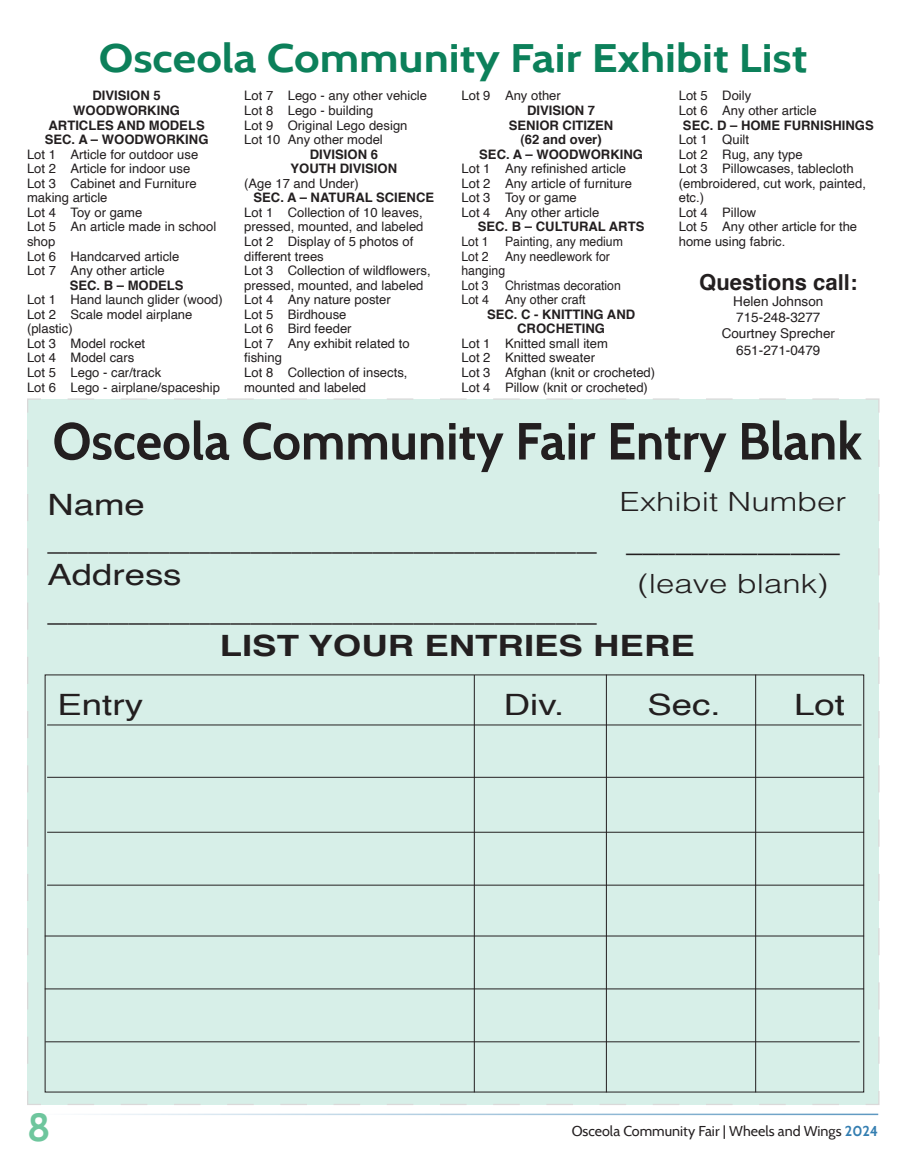
<style>
.page{position:relative;width:905px;height:1175px;background:#fff}
.page>*{position:absolute;margin:0;border:0;box-sizing:border-box;transform-origin:0 0}
.t1{font:700 52.05px "Cabin";color:#231f20}
.t2{font:700 39.6px "Cabin";color:#0c805a;scale:1.15 1}
.t3{font:700 39px "Cabin";color:#6ec69d}
.t4{font:29.4px/35.2px "Helvetica";color:#231f20;scale:1.24 1}
.t5{font:700 29.4px "Helvetica";color:#231f20;scale:1.24 1}
.t6{font:300 26.4px "Helvetica";color:#231f20;scale:1.24 1}
.Body_Text_2{font:700 22.05px "Helvetica";color:#231f20}
.t7{font:14.25px "Cabin";color:#231f20}
.Body_Text_2-2{font:13.5px "Helvetica";color:#231f20}
.Body_Text_2-3{font:13.05px/14.5px "Helvetica";color:#231f20}
.Body_Text_2-4{font:700 13.05px "Helvetica";color:#231f20}
.Body_Text_2-5{font:13.05px "Helvetica";color:#231f20;scale:.94 1}
.Body_Text_2-6{font:13.05px "Helvetica";color:#231f20;scale:.95 1}
.s1{font-weight:700;color:#347eb1}
</style>
<div class="page">
<hr style="left:27px;top:1113px;width:851px;height:2px;background:#347eb1">
<div style="left:27px;top:398px;width:853px;height:707px;background:#d7efe8"></div>
<hr style="left:47px;top:724px;width:814px;height:1px;background:#231f20">
<hr style="left:47px;top:777px;width:817px;height:1px;background:#231f20">
<hr style="left:47px;top:832px;width:817px;height:1px;background:#231f20">
<hr style="left:47px;top:884px;width:817px;height:1px;background:#231f20">
<hr style="left:45px;top:935px;width:819px;height:1px;background:#231f20">
<hr style="left:45px;top:988px;width:819px;height:1px;background:#231f20">
<hr style="left:474px;top:675px;width:1px;height:417px;background:#231f20">
<hr style="left:606px;top:674px;width:1px;height:418px;background:#231f20">
<hr style="left:755px;top:674px;width:1px;height:418px;background:#231f20">
<hr style="left:45px;top:1041px;width:814px;height:1px;background:#231f20">
<p class="t2" style="left:99px;top:34px;width:617px">Osceola Community Fair Exhibit List</p>
<p class="Body_Text_2-4" style="left:92px;top:85px;width:70px">DIVISION 5</p>
<p class="Body_Text_2-4" style="left:73px;top:100px;width:108px">WOODWORKING</p>
<p class="Body_Text_2-4" style="left:49px;top:114px;width:158px">ARTICLES AND MODELS</p>
<p class="Body_Text_2-4" style="left:45px;top:129px;width:165px">SEC. A – WOODWORKING</p>
<p class="Body_Text_2-3" style="left:27px;top:147px;width:173px">Lot 1 Article for outdoor use</p>
<p class="Body_Text_2-3" style="left:27px;top:162px;width:165px">Lot 2 Article for indoor use</p>
<p class="Body_Text_2-3" style="left:27px;top:176px;width:171px">Lot 3 Cabinet and Furniture making article</p>
<p class="Body_Text_2-3" style="left:27px;top:205px;width:117px">Lot 4 Toy or game</p>
<p class="Body_Text_2-3" style="left:27px;top:220px;width:191px">Lot 5 An article made in school shop</p>
<p class="Body_Text_2-3" style="left:27px;top:249px;width:154px">Lot 6 Handcarved article</p>
<p class="Body_Text_2-3" style="left:27px;top:264px;width:139px">Lot 7 Any other article</p>
<p class="Body_Text_2-4" style="left:70px;top:274px;width:115px">SEC. B – MODELS</p>
<p class="Body_Text_2-3" style="left:27px;top:293px;width:197px">Lot 1 Hand launch glider (wood)</p>
<p class="Body_Text_2-3" style="left:27px;top:307px;width:167px">Lot 2 Scale model airplane (plastic)</p>
<p class="Body_Text_2-3" style="left:27px;top:336px;width:120px">Lot 3 Model rocket</p>
<p class="Body_Text_2-3" style="left:27px;top:351px;width:109px">Lot 4 Model cars</p>
<p class="Body_Text_2-3" style="left:27px;top:365px;width:136px">Lot 5 Lego - car/track</p>
<p class="Body_Text_2-3" style="left:27px;top:380px;width:194px">Lot 6 Lego - airplane/spaceship</p>
<p class="Body_Text_2-3" style="left:244px;top:89px;width:184px">Lot 7 Lego - any other vehicle</p>
<p class="Body_Text_2-3" style="left:244px;top:104px;width:131px">Lot 8 Lego - building</p>
<p class="Body_Text_2-3" style="left:244px;top:118px;width:165px">Lot 9 Original Lego design</p>
<p class="Body_Text_2-3" style="left:244px;top:133px;width:140px">Lot 10 Any other model</p>
<p class="Body_Text_2-4" style="left:310px;top:143px;width:70px">DIVISION 6</p>
<p class="Body_Text_2-4" style="left:290px;top:158px;width:108px">YOUTH DIVISION</p>
<p class="Body_Text_2-3" style="left:244px;top:176px;width:116px">(Age 17 and Under)</p>
<p class="Body_Text_2-4" style="left:253px;top:187px;width:182px">SEC. A – NATURAL SCIENCE</p>
<p class="Body_Text_2-3" style="left:244px;top:205px;width:181px">Lot 1 Collection of 10 leaves, pressed, mounted, and labeled</p>
<p class="Body_Text_2-3" style="left:244px;top:234px;width:170px">Lot 2 Display of 5 photos of different trees</p>
<p class="Body_Text_2-3" style="left:244px;top:264px;width:188px">Lot 3 Collection of wildflowers, pressed, mounted, and labeled</p>
<p class="Body_Text_2-3" style="left:244px;top:293px;width:148px">Lot 4 Any nature poster</p>
<p class="Body_Text_2-3" style="left:244px;top:307px;width:104px">Lot 5 Birdhouse</p>
<p class="Body_Text_2-3" style="left:244px;top:322px;width:109px">Lot 6 Bird feeder</p>
<p class="Body_Text_2-3" style="left:244px;top:336px;width:167px">Lot 7 Any exhibit related to fishing</p>
<p class="Body_Text_2-3" style="left:244px;top:365px;width:165px">Lot 8 Collection of insects, mounted and labeled</p>
<p class="t1" style="left:53px;top:410px;width:811px">Osceola Community Fair Entry Blank</p>
<p class="t4" style="left:47px;top:488px;width:444px">Name ___________________________</p>
<p class="t4" style="left:47px;top:558px;width:444px">Address ___________________________</p>
<p class="t5" style="left:220px;top:622px;width:384px">LIST YOUR ENTRIES HERE</p>
<p class="t4" style="left:58px;top:687px;width:70px">Entry</p>
<p class="t4" style="left:504px;top:687px;width:50px">Div.</p>
<p class="t4" style="left:647px;top:687px;width:61px">Sec.</p>
<p class="t4" style="left:794px;top:687px;width:42px">Lot</p>
<p class="Body_Text_2-3" style="left:461px;top:89px;width:101px">Lot 9 Any other</p>
<p class="Body_Text_2-4" style="left:527px;top:100px;width:70px">DIVISION 7</p>
<p class="Body_Text_2-4" style="left:509px;top:114px;width:106px">SENIOR CITIZEN</p>
<p class="Body_Text_2-4" style="left:520px;top:129px;width:83px">(62 and over)</p>
<p class="Body_Text_2-4" style="left:479px;top:143px;width:165px">SEC. A – WOODWORKING</p>
<p class="Body_Text_2-3" style="left:461px;top:162px;width:166px">Lot 1 Any refinished article</p>
<p class="Body_Text_2-3" style="left:461px;top:176px;width:172px">Lot 2 Any article of furniture</p>
<p class="Body_Text_2-3" style="left:461px;top:191px;width:117px">Lot 3 Toy or game</p>
<p class="Body_Text_2-3" style="left:461px;top:205px;width:139px">Lot 4 Any other article</p>
<p class="Body_Text_2-4" style="left:478px;top:216px;width:168px">SEC. B – CULTURAL ARTS</p>
<p class="Body_Text_2-5" style="left:461px;top:231px;width:173px">Lot 1 Painting, any medium</p>
<p class="Body_Text_2-5" style="left:461px;top:246px;width:159px">Lot 2 Any needlework for</p>
<p class="Body_Text_2-5" style="left:461px;top:260px;width:48px">hanging</p>
<p class="Body_Text_2-5" style="left:461px;top:275px;width:171px">Lot 3 Christmas decoration</p>
<p class="Body_Text_2-6" style="left:461px;top:289px;width:132px">Lot 4 Any other craft</p>
<p class="Body_Text_2-4" style="left:487px;top:304px;width:150px">SEC. C - KNITTING AND</p>
<p class="Body_Text_2-4" style="left:517px;top:318px;width:89px">CROCHETING</p>
<p class="Body_Text_2-3" style="left:461px;top:336px;width:148px">Lot 1 Knitted small item</p>
<p class="Body_Text_2-3" style="left:461px;top:351px;width:135px">Lot 2 Knitted sweater</p>
<p class="Body_Text_2-3" style="left:461px;top:365px;width:195px">Lot 3 Afghan (knit or crocheted)</p>
<p class="Body_Text_2-3" style="left:461px;top:380px;width:188px">Lot 4 Pillow (knit or crocheted)</p>
<p class="Body_Text_2-3" style="left:678px;top:89px;width:74px">Lot 5 Doily</p>
<p class="Body_Text_2-3" style="left:678px;top:104px;width:139px">Lot 6 Any other article</p>
<p class="Body_Text_2-4" style="left:683px;top:114px;width:192px">SEC. D – HOME FURNISHINGS</p>
<p class="Body_Text_2-3" style="left:678px;top:133px;width:72px">Lot 1 Quilt</p>
<p class="Body_Text_2-3" style="left:678px;top:147px;width:126px">Lot 2 Rug, any type</p>
<p class="Body_Text_2-3" style="left:678px;top:162px;width:189px">Lot 3 Pillowcases, tablecloth (embroidered, cut work, painted, etc.)</p>
<p class="Body_Text_2-3" style="left:678px;top:205px;width:79px">Lot 4 Pillow</p>
<p class="Body_Text_2-3" style="left:678px;top:220px;width:180px">Lot 5 Any other article for the home using fabric.</p>
<p class="Body_Text_2" style="left:699px;top:264px;width:160px">Questions call:</p>
<p class="Body_Text_2-2" style="left:733px;top:291px;width:92px">Helen Johnson</p>
<p class="Body_Text_2-2" style="left:736px;top:307px;width:86px">715-248-3277</p>
<p class="Body_Text_2-2" style="left:721px;top:323px;width:115px">Courtney Sprecher</p>
<p class="Body_Text_2-2" style="left:736px;top:339px;width:86px">651-271-0479</p>
<p class="t6" style="left:619px;top:485px;width:184px">Exhibit Number</p>
<p class="t6" style="left:626px;top:526px;width:174px">_____________</p>
<p class="t6" style="left:638px;top:567px;width:155px">(leave blank)</p>
<h3 class="t3" style="left:27px;top:1104px;width:25px">8</h3>
<p class="t7" style="left:571px;top:1122px;width:308px">Osceola Community Fair | Wheels and Wings <span class="s1">2024</span></p>
</div>
